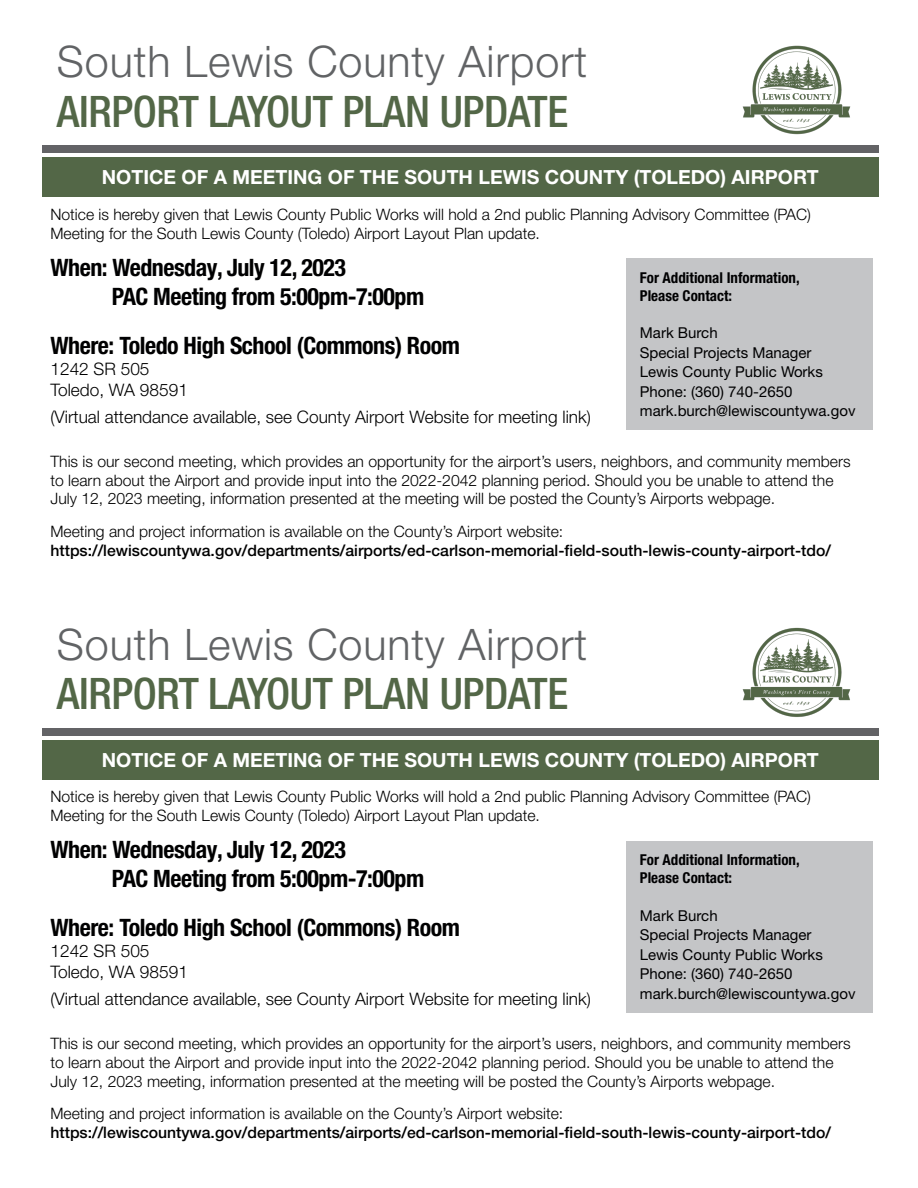
<style>
.page{position:relative;width:918px;height:1188px;background:#fff}
.page>*{position:absolute;margin:0;border:0;box-sizing:border-box;transform-origin:0 0}
.t1{font:500 condensed 43.5px "Helvetica Neue LT Pro";letter-spacing:-.01em;color:#536747}
.t2{font:300 43.5px "Helvetica Neue LT Pro";letter-spacing:.02em;color:#616365}
.t3{font:700 condensed 24px "Helvetica Neue LT Pro";letter-spacing:-.02em;color:#000001}
.t4{font:700 19.5px "Helvetica Neue LT Pro";color:#fff}
.t5{font:300 17.25px/20.7px "Helvetica Neue LT Pro";color:#000001}
.t6{font:300 15.75px/18.9px "Helvetica Neue LT Pro";color:#000001}
.t7{font:500 15.75px "Helvetica Neue LT Pro";color:#000001}
.t8{font:15px/19.5px "Helvetica Neue LT Pro";color:#000001}
.t9{font:700 condensed 15px "Helvetica Neue LT Pro";color:#000001}
</style>
<div class="page">
<img style="left:734px;top:45px;width:126px;height:101px">
<img style="left:742px;top:627px;width:109px;height:90px">
<div style="left:626px;top:259px;width:247px;height:171px;background:#c4c5c7"></div>
<div style="left:626px;top:841px;width:247px;height:171px;background:#c4c5c7"></div>
<div style="left:42px;top:158px;width:837px;height:39px;background:#536747"></div>
<div style="left:42px;top:740px;width:837px;height:39px;background:#536747"></div>
<div style="left:42px;top:146px;width:837px;height:7px;background:#636366"></div>
<div style="left:42px;top:728px;width:837px;height:7px;background:#636366"></div>
<p class="t2" style="left:57px;top:35px;width:532px">South Lewis County Airport</p>
<p class="t1" style="left:57px;top:85px;width:513px">AIRPORT LAYOUT PLAN UPDATE</p>
<p class="t4" style="left:102px;top:165px;width:718px">NOTICE OF A MEETING OF THE SOUTH LEWIS COUNTY (TOLEDO) AIRPORT</p>
<p class="t6" style="left:50px;top:204px;width:762px">Notice is hereby given that Lewis County Public Works will hold a 2nd public Planning Advisory Committee (PAC)<br>Meeting for the South Lewis County (Toledo) Airport Layout Plan update.</p>
<p class="t3" style="left:50px;top:253px;width:297px">When: Wednesday, July 12, 2023</p>
<p class="t3" style="left:112px;top:282px;width:314px">PAC Meeting from 5:00pm-7:00pm</p>
<p class="t3" style="left:50px;top:331px;width:411px">Where: Toledo High School (Commons) Room</p>
<p class="t5" style="left:50px;top:358px;width:139px">1242 SR 505<br>Toledo, WA 98591</p>
<p class="t5" style="left:50px;top:406px;width:542px">(Virtual attendance available, see County Airport Website for meeting link)</p>
<p class="t6" style="left:50px;top:451px;width:802px">This is our second meeting, which provides an opportunity for the airport’s users, neighbors, and community members to learn about the Airport and provide input into the 2022-2042 planning period. Should you be unable to attend the<br>July 12, 2023 meeting, information presented at the meeting will be posted the County’s Airports webpage.</p>
<p class="t6" style="left:50px;top:521px;width:514px">Meeting and project information is available on the County’s Airport website:</p>
<p class="t7" style="left:50px;top:541px;width:782px">https://lewiscountywa.gov/departments/airports/ed-carlson-memorial-field-south-lewis-county-airport-tdo/</p>
<p class="t9" style="left:640px;top:269px;width:161px">For Additional Information,</p>
<p class="t9" style="left:640px;top:287px;width:94px">Please Contact:</p>
<p class="t8" style="left:640px;top:323px;width:173px">Mark Burch<br>Special Projects Manager</p>
<p class="t8" style="left:640px;top:362px;width:185px">Lewis County Public Works</p>
<p class="t8" style="left:640px;top:382px;width:154px">Phone: (360) 740-2650</p>
<p class="t8" style="left:640px;top:401px;width:217px">mark.burch@lewiscountywa.gov</p>
<p class="t2" style="left:57px;top:617px;width:532px">South Lewis County Airport</p>
<p class="t1" style="left:57px;top:668px;width:513px">AIRPORT LAYOUT PLAN UPDATE</p>
<p class="t4" style="left:102px;top:748px;width:718px">NOTICE OF A MEETING OF THE SOUTH LEWIS COUNTY (TOLEDO) AIRPORT</p>
<p class="t6" style="left:50px;top:787px;width:762px">Notice is hereby given that Lewis County Public Works will hold a 2nd public Planning Advisory Committee (PAC)<br>Meeting for the South Lewis County (Toledo) Airport Layout Plan update.</p>
<p class="t3" style="left:50px;top:835px;width:297px">When: Wednesday, July 12, 2023</p>
<p class="t3" style="left:112px;top:864px;width:314px">PAC Meeting from 5:00pm-7:00pm</p>
<p class="t3" style="left:50px;top:913px;width:411px">Where: Toledo High School (Commons) Room</p>
<p class="t5" style="left:50px;top:940px;width:139px">1242 SR 505<br>Toledo, WA 98591</p>
<p class="t5" style="left:50px;top:988px;width:542px">(Virtual attendance available, see County Airport Website for meeting link)</p>
<p class="t6" style="left:50px;top:1034px;width:802px">This is our second meeting, which provides an opportunity for the airport’s users, neighbors, and community members to learn about the Airport and provide input into the 2022-2042 planning period. Should you be unable to attend the<br>July 12, 2023 meeting, information presented at the meeting will be posted the County’s Airports webpage.</p>
<p class="t6" style="left:50px;top:1104px;width:514px">Meeting and project information is available on the County’s Airport website:</p>
<p class="t7" style="left:50px;top:1123px;width:782px">https://lewiscountywa.gov/departments/airports/ed-carlson-memorial-field-south-lewis-county-airport-tdo/</p>
<p class="t9" style="left:640px;top:851px;width:161px">For Additional Information,</p>
<p class="t9" style="left:640px;top:869px;width:94px">Please Contact:</p>
<p class="t8" style="left:640px;top:905px;width:173px">Mark Burch<br>Special Projects Manager</p>
<p class="t8" style="left:640px;top:944px;width:185px">Lewis County Public Works</p>
<p class="t8" style="left:640px;top:964px;width:154px">Phone: (360) 740-2650</p>
<p class="t8" style="left:640px;top:983px;width:217px">mark.burch@lewiscountywa.gov</p>
</div>
